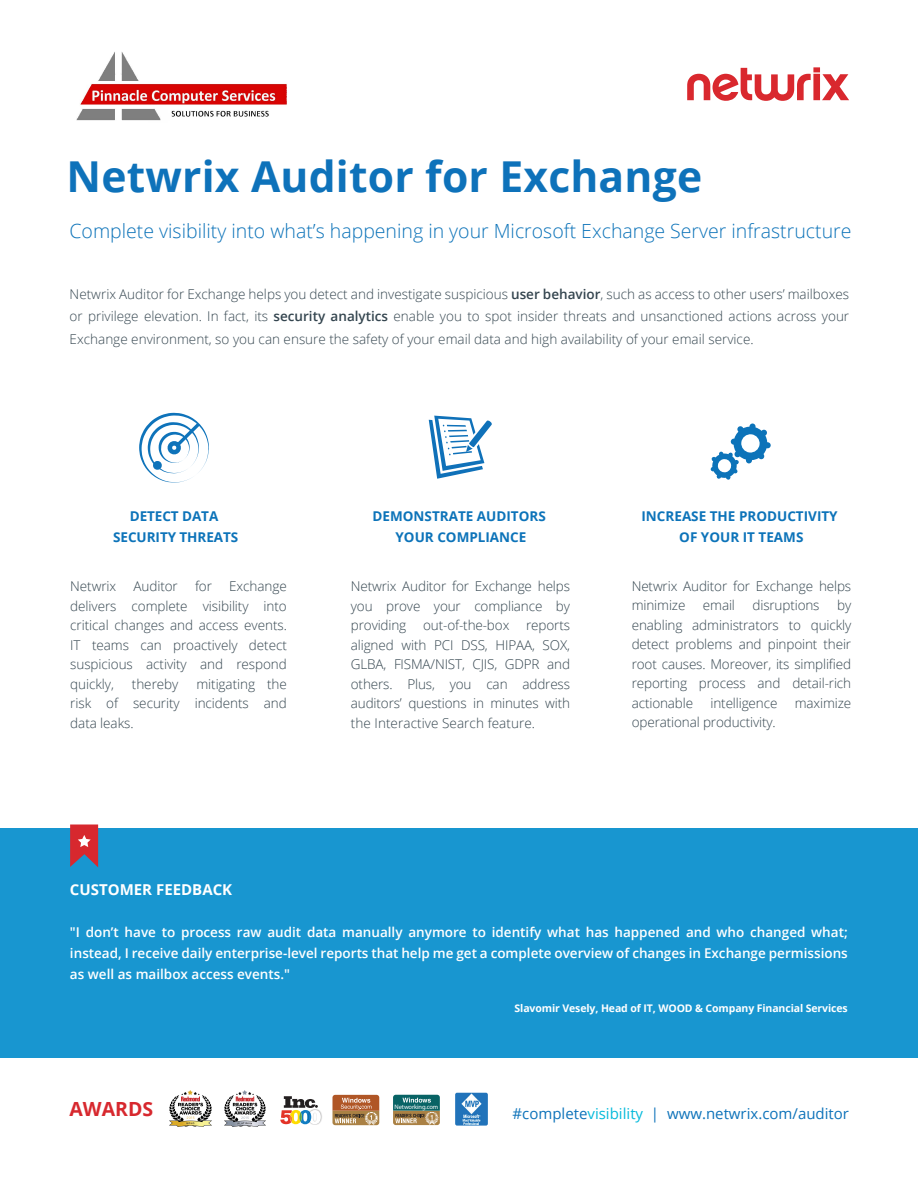
<style>
.page{position:relative;width:918px;height:1188px;background:#fff}
.page>*{position:absolute;margin:0;border:0;box-sizing:border-box;transform-origin:0 0}
.t1{font:700 42.6px "Open Sans";letter-spacing:.005em;color:#0e72ba}
.t2{font:300 19.5px "Open Sans";color:#0c73b9}
.t3{font:700 19.5px "Open Sans";color:#d7282e}
.t4{font:15px "Open Sans";color:#0e73ba}
.t5{font:700 15px "Open Sans";color:#fff}
.t6{font:300 13.5px/19.5px "Open Sans";letter-spacing:-.005em;color:#34454f;text-align:justify}
.t7{font:600 13.5px/21px "Open Sans";color:#fff;text-align:justify}
.t8{font:700 13.5px/21px "Open Sans";color:#0c73b9;text-align:center}
.t9{font:700 10.5px "Open Sans";letter-spacing:-.01em;color:#fff}
.t10{font:6.45px "Myriad Pro";letter-spacing:-.015em;color:#fff}
.s1{font-weight:600}
.s2{color:#06badb}
</style>
<div class="page">
<div style="left:0;top:828px;width:918px;height:230px;background:#1896d0"></div>
<svg style="left:687px;top:67px;width:162px;height:34px"></svg>
<svg style="left:710px;top:423px;width:61px;height:57px"></svg>
<svg style="left:332px;top:1095px;width:47px;height:30px"></svg>
<svg style="left:280px;top:1096px;width:42px;height:29px"></svg>
<img style="left:225px;top:1090px;width:41px;height:36px">
<img style="left:169px;top:1091px;width:42px;height:36px">
<svg style="left:393px;top:1095px;width:47px;height:30px"></svg>
<img style="left:455px;top:1093px;width:33px;height:33px">
<svg style="left:70px;top:825px;width:28px;height:42px"></svg>
<svg style="left:139px;top:413px;width:70px;height:70px"></svg>
<svg style="left:429px;top:416px;width:63px;height:63px"></svg>
<img style="left:76px;top:52px;width:211px;height:69px">
<h1 class="t1" style="left:67px;top:146px;width:637px">Netwrix Auditor for Exchange</h1>
<h2 class="t2" style="left:70px;top:218px;width:784px">Complete visibility into what’s happening in your Microsoft Exchange Server infrastructure</h2>
<p class="t6" style="left:70px;top:282px;width:781px;line-height:22.5px">Netwrix Auditor for Exchange helps you detect and investigate suspicious <span class="s1">user behavior</span>, such as access to other users’ mailboxes or privilege elevation. In fact, its <span class="s1">security analytics</span> enable you to spot insider threats and unsanctioned actions across your Exchange environment, so you can ensure the safety of your email data and high availability of your email service.</p>
<p class="t8" style="left:113px;top:505px;width:127px">DETECT DATA<br>SECURITY THREATS</p>
<p class="t6" style="left:70px;top:576px;width:48px">Netwrix</p>
<p class="t6" style="left:133px;top:576px;width:46px">Auditor</p>
<p class="t6" style="left:195px;top:576px;width:19px">for</p>
<p class="t6" style="left:70px;top:576px;width:218px;text-indent:159px">Exchange delivers complete visibility into critical changes and access events.<br>IT teams can proactively detect suspicious activity and respond quickly,</p>
<p class="t6" style="left:70px;top:674px;width:218px;text-indent:126px">mitigating the risk of security incidents and data leaks.</p>
<p class="t6" style="left:132px;top:674px;width:48px">thereby</p>
<p class="t8" style="left:373px;top:506px;width:175px">DEMONSTRATE AUDITORS<br>YOUR COMPLIANCE</p>
<p class="t8" style="left:641px;top:506px;width:198px">INCREASE THE PRODUCTIVITY<br>OF YOUR IT TEAMS</p>
<p class="t6" style="left:351px;top:576px;width:221px">Netwrix Auditor for Exchange helps you prove your compliance by providing out-of-the-box reports aligned with PCI DSS, HIPAA, SOX, GLBA, FISMA/NIST, CJIS, GDPR and others. Plus, you can address auditors’ questions in minutes with the Interactive Search feature.</p>
<p class="t6" style="left:632px;top:576px;width:221px">Netwrix Auditor for Exchange helps minimize</p>
<p class="t6" style="left:632px;top:595px;width:221px;text-indent:205px">by enabling administrators to quickly detect problems and pinpoint their root causes. Moreover, its simplified reporting process and detail-rich actionable</p>
<p class="t6" style="left:703px;top:595px;width:34px">email</p>
<p class="t6" style="left:753px;top:595px;width:69px">disruptions</p>
<p class="t6" style="left:711px;top:693px;width:68px">intelligence</p>
<p class="t6" style="left:795px;top:693px;width:58px">maximize</p>
<p class="t6" style="left:632px;top:712px;width:146px">operational productivity.</p>
<p class="t5" style="left:70px;top:879px;width:164px">CUSTOMER FEEDBACK</p>
<p class="t7" style="left:70px;top:921px;width:779px">"I don’t have to process raw audit data manually anymore to identify what has happened and who changed what; instead, I receive daily enterprise-level reports that help me get a complete overview of changes in Exchange permissions as well as mailbox access events."</p>
<p class="t9" style="left:515px;top:1001px;width:335px">Slavomir Vesely, Head of IT, WOOD &amp; Company Financial Services</p>
<h2 class="t3" style="left:70px;top:1095px;width:85px">AWARDS</h2>
<p class="t4" style="left:513px;top:1103px;width:338px">#complete<span class="s2">visibility</span> | www.netwrix.com/auditor</p>
<p class="t10" style="left:395px;top:1103px;width:45px">Networking.com</p>
</div>
